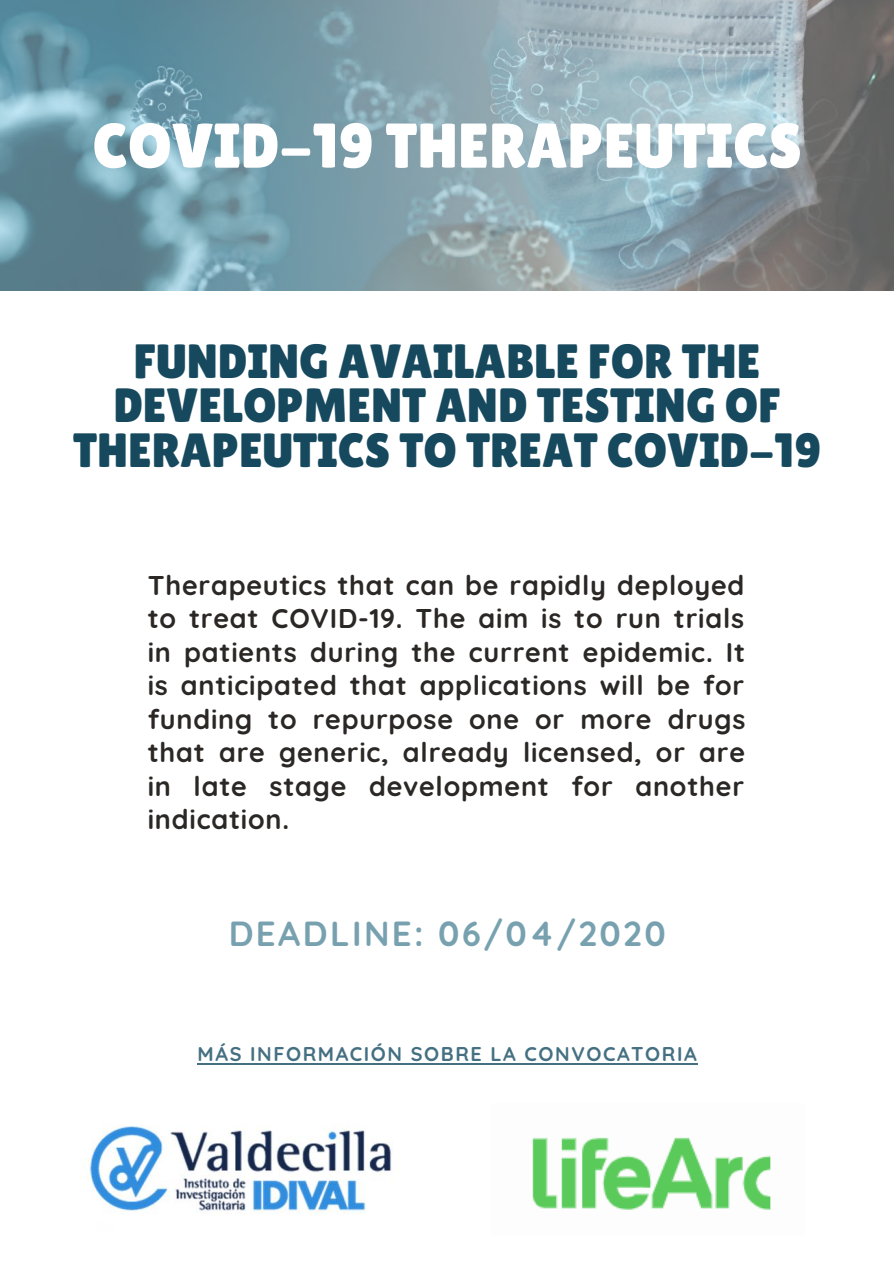
<style>
.page{position:relative;width:894px;height:1264px;background:#fff}
.page>*{position:absolute;margin:0;border:0;box-sizing:border-box;transform-origin:0 0}
.t1{font:63px "Lilita One";color:#fff}
.t2{font:48px/44.7px "Lilita One";color:#16495e;text-align:center}
.t3{font:700 34.8px "Quicksand";letter-spacing:.07em;color:#78a1b0}
.t4{font:700 27px/33.5px "Quicksand";letter-spacing:.03em;color:#2a2725;text-align:justify}
.t5{font:700 19.8px "Quicksand";letter-spacing:.08em;color:#447082}
</style>
<div class="page">
<img style="left:0;top:0;width:893px;height:290px">
<img style="left:83px;top:1126px;width:309px;height:88px">
<img style="left:532px;top:1137px;width:239px;height:73px">
<hr style="left:197px;top:1062px;width:501px;height:2px;background:#447082">
<h1 class="t1" style="left:92px;top:109px;width:710px">COVID-19 THERAPEUTICS</h1>
<h2 class="t2" style="left:73px;top:338px;width:749px">FUNDING AVAILABLE FOR THE<br>DEVELOPMENT AND TESTING OF<br>THERAPEUTICS TO TREAT COVID-19</h2>
<p class="t4" style="left:148px;top:568px;width:599px">Therapeutics that can be rapidly deployed to treat COVID-19. The aim is to run trials in patients during the current epidemic. It is anticipated that applications will be for funding to repurpose one or more drugs that are generic, already licensed, or are in late stage development for another indication.</p>
<p class="t3" style="left:229px;top:911px;width:438px">DEADLINE: 06/04/2020</p>
<p class="t5" style="left:197px;top:1040px;width:500px">MÁS INFORMACIÓN SOBRE LA CONVOCATORIA</p>
</div>
